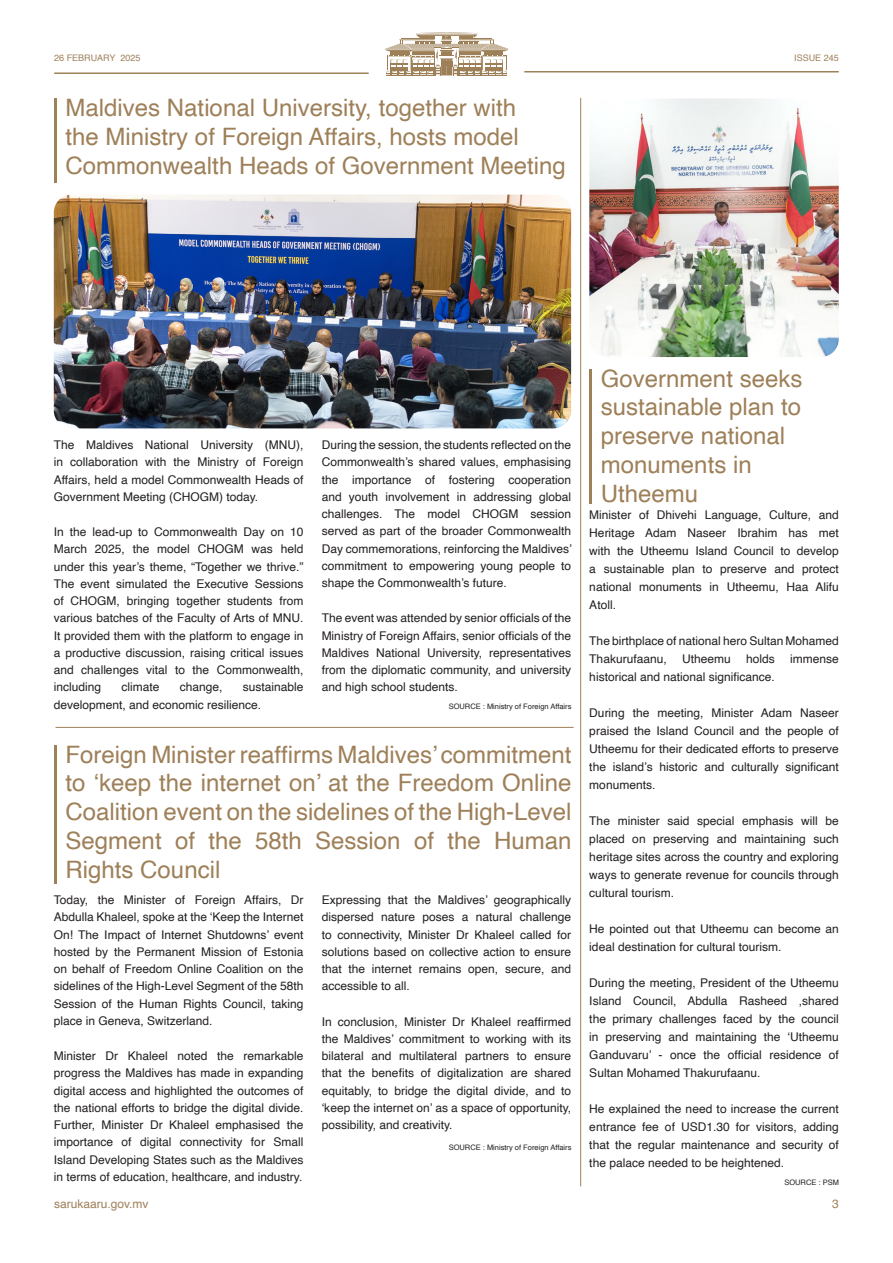
<style>
.page{position:relative;width:893px;height:1263px;background:#fff}
.page>*{position:absolute;margin:0;border:0;box-sizing:border-box;transform-origin:0 0}
.Headlines{font:24px/28.8px "Helvetica";color:#9e8059}
.MAIN_TEXT{font:12px/17.2px "Helvetica";color:#231f20;text-align:justify}
.t1{font:12px "Helvetica";color:#9e8059}
.t2{font:9px "Helvetica";color:#9e8059}
.MAIN_TEXT-2{font:7.5px "Helvetica";color:#231f20}
</style>
<div class="page">
<svg style="left:385px;top:32px;width:124px;height:44px"></svg>
<hr style="left:54px;top:72px;width:315px;height:2px;background:#9e8059">
<hr style="left:524px;top:71px;width:315px;height:1px;background:#9e8059">
<hr style="left:54px;top:99px;width:3px;height:84px;background:#9e8059">
<hr style="left:54px;top:745px;width:3px;height:139px;background:#9e8059">
<hr style="left:589px;top:369px;width:3px;height:135px;background:#9e8059">
<img style="left:54px;top:195px;width:517px;height:233px">
<img style="left:589px;top:99px;width:250px;height:258px">
<hr style="left:580px;top:98px;width:1px;height:1088px;background:#9e8059">
<hr style="left:55px;top:727px;width:519px;height:1px;background:#9e8059">
<p class="t2" style="left:54px;top:51px;width:88px">26 FEBRUARY 2025</p>
<p class="t2" style="left:794px;top:51px;width:46px">ISSUE 245</p>
<p class="Headlines" style="left:66px;top:94px;width:502px">Maldives National University, together with<br>the Ministry of Foreign Affairs, hosts model<br>Commonwealth Heads of Government Meeting</p>
<p class="MAIN_TEXT" style="left:54px;top:437px;width:251px">The Maldives National University (MNU), in collaboration with the Ministry of Foreign Affairs, held a model Commonwealth Heads of Government Meeting (CHOGM) today.</p>
<p class="MAIN_TEXT" style="left:54px;top:524px;width:251px">In the lead-up to Commonwealth Day on 10<br>March 2025, the model CHOGM was held under this year’s theme, “Together we thrive.” The event simulated the Executive Sessions of CHOGM, bringing together students from various batches of the Faculty of Arts of MNU.<br>It provided them with the platform to engage in a productive discussion, raising critical issues and challenges vital to the Commonwealth, including</p>
<p class="MAIN_TEXT" style="left:54px;top:679px;width:251px;text-indent:189px">sustainable development, and economic resilience.</p>
<p class="MAIN_TEXT" style="left:121px;top:679px;width:40px">climate</p>
<p class="MAIN_TEXT" style="left:180px;top:679px;width:44px">change,</p>
<p class="MAIN_TEXT" style="left:322px;top:437px;width:252px">During the session, the students reflected on the Commonwealth’s shared values, emphasising the importance of fostering cooperation and youth involvement in addressing global challenges. The model CHOGM session served as part of the broader Commonwealth Day commemorations, reinforcing the Maldives’ commitment to empowering young people to shape the Commonwealth’s future.</p>
<p class="MAIN_TEXT" style="left:322px;top:610px;width:251px">The event was attended by senior officials of the Ministry of Foreign Affairs, senior officials of the Maldives National University, representatives from the diplomatic community, and university and high school students.</p>
<p class="MAIN_TEXT-2" style="left:449px;top:700px;width:124px">SOURCE : Ministry of Foreign Affairs</p>
<p class="Headlines" style="left:66px;top:740px;width:507px;text-align:justify">Foreign Minister reaffirms Maldives’ commitment to ‘keep the internet on’ at the Freedom Online Coalition event on the sidelines of the High-Level Segment of the 58th Session of the Human Rights Council</p>
<p class="MAIN_TEXT" style="left:54px;top:892px;width:251px">Today, the Minister of Foreign Affairs, Dr Abdulla Khaleel, spoke at the ‘Keep the Internet On! The Impact of Internet Shutdowns’ event hosted by the Permanent Mission of Estonia on behalf of Freedom Online Coalition on the sidelines of the High-Level Segment of the 58th Session of the Human Rights Council, taking place in Geneva, Switzerland.</p>
<p class="MAIN_TEXT" style="left:54px;top:1048px;width:251px">Minister Dr Khaleel noted the remarkable progress the Maldives has made in expanding digital access and highlighted the outcomes of the national efforts to bridge the digital divide.<br>Further, Minister Dr Khaleel emphasised the importance of digital connectivity for Small Island Developing States such as the Maldives in terms of education, healthcare, and industry.</p>
<p class="MAIN_TEXT" style="left:322px;top:892px;width:251px">Expressing that the Maldives’ geographically dispersed nature poses a natural challenge to connectivity, Minister Dr Khaleel called for solutions based on collective action to ensure that the internet remains open, secure, and accessible to all.</p>
<p class="MAIN_TEXT" style="left:322px;top:1013px;width:251px">In conclusion, Minister Dr Khaleel reaffirmed the Maldives’ commitment to working with its bilateral and multilateral partners to ensure that the benefits of digitalization are shared equitably, to bridge the digital divide, and to ‘keep the internet on’ as a space of opportunity, possibility, and creativity.</p>
<p class="MAIN_TEXT-2" style="left:449px;top:1141px;width:124px">SOURCE : Ministry of Foreign Affairs</p>
<p class="Headlines" style="left:601px;top:364px;width:203px">Government seeks sustainable plan to preserve national monuments in<br>Utheemu</p>
<p class="MAIN_TEXT" style="left:589px;top:506px;width:251px;line-height:18px">Minister of Dhivehi Language, Culture, and Heritage Adam Naseer Ibrahim has met with the Utheemu Island Council to develop a sustainable plan to preserve and protect national monuments in Utheemu, Haa Alifu Atoll.</p>
<p class="MAIN_TEXT" style="left:589px;top:632px;width:251px;line-height:18px">The birthplace of national hero Sultan Mohamed<br>Thakurufaanu,</p>
<p class="MAIN_TEXT" style="left:682px;top:650px;width:50px">Utheemu</p>
<p class="MAIN_TEXT" style="left:746px;top:650px;width:30px">holds</p>
<p class="MAIN_TEXT" style="left:790px;top:650px;width:50px">immense</p>
<p class="MAIN_TEXT" style="left:589px;top:668px;width:187px">historical and national significance.</p>
<p class="MAIN_TEXT" style="left:589px;top:704px;width:251px;line-height:18px">During the meeting, Minister Adam Naseer praised the Island Council and the people of Utheemu for their dedicated efforts to preserve the island’s historic and culturally significant monuments.</p>
<p class="MAIN_TEXT" style="left:589px;top:812px;width:251px;line-height:18px">The minister said special emphasis will be placed on preserving and maintaining such heritage sites across the country and exploring ways to generate revenue for councils through cultural tourism.</p>
<p class="MAIN_TEXT" style="left:589px;top:920px;width:251px;line-height:18px">He pointed out that Utheemu can become an ideal destination for cultural tourism.</p>
<p class="MAIN_TEXT" style="left:589px;top:974px;width:251px;line-height:18px">During the meeting, President of the Utheemu Island Council, Abdulla Rasheed ,shared the primary challenges faced by the council in preserving and maintaining the ‘Utheemu Ganduvaru’ - once the official residence of Sultan Mohamed Thakurufaanu.</p>
<p class="MAIN_TEXT" style="left:589px;top:1100px;width:251px;line-height:18px">He explained the need to increase the current entrance fee of USD1.30 for visitors, adding that the regular maintenance and security of the palace needed to be heightened.</p>
<p class="MAIN_TEXT-2" style="left:784px;top:1176px;width:56px">SOURCE : PSM</p>
<p class="t1" style="left:54px;top:1195px;width:96px">sarukaaru.gov.mv</p>
<p class="t1" style="left:832px;top:1195px;width:8px">3</p>
</div>
